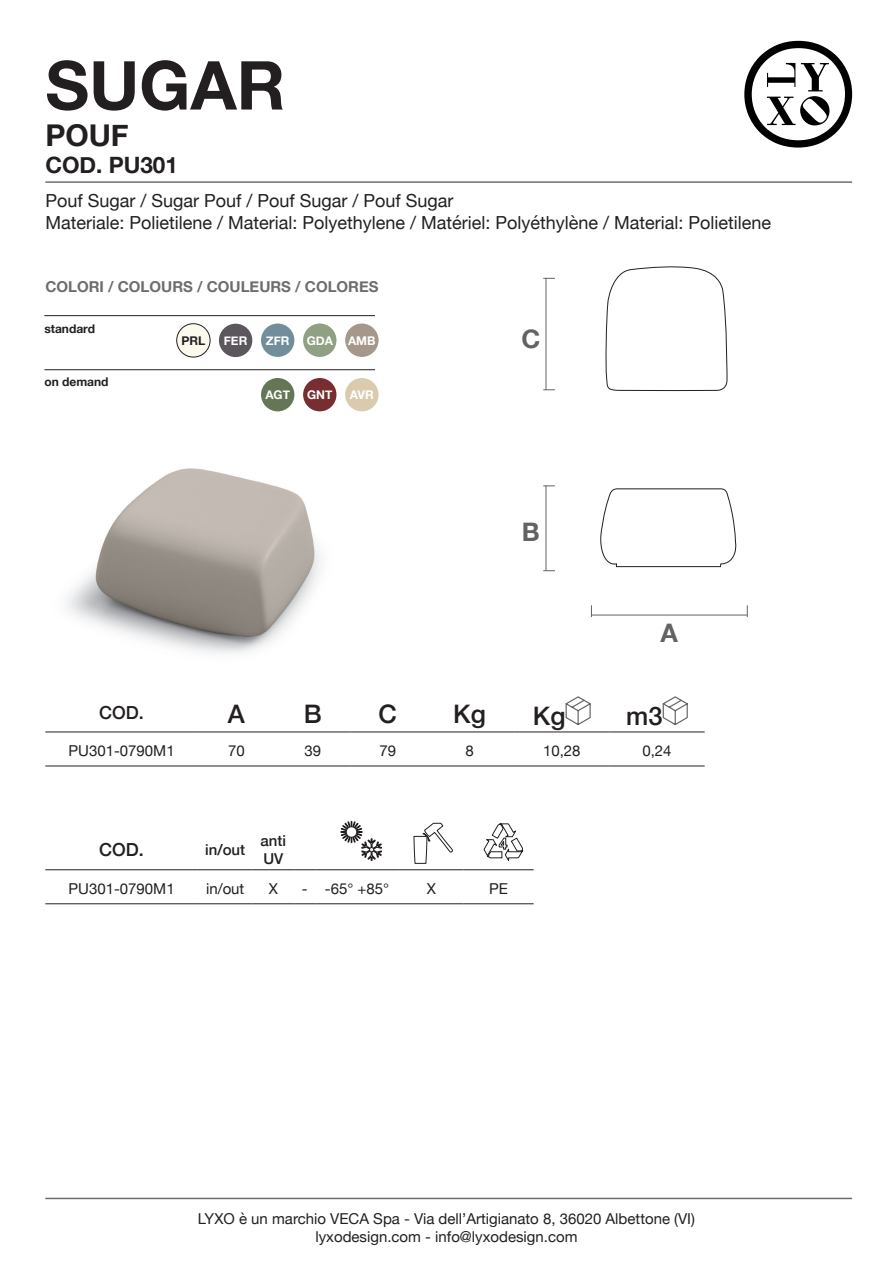
<style>
.page{position:relative;width:893px;height:1263px;background:#fff}
.page>*{position:absolute;margin:0;border:0;box-sizing:border-box;transform-origin:0 0}
.t1{font:700 67.5px "Helvetica Neue";color:#231f20}
.t2{font:700 30px "Helvetica Neue";color:#231f20}
.t3{font:500 25.5px "Helvetica Neue";color:#231f20}
.t4{font:700 25.5px "Helvetica Neue";color:#636366}
.t5{font:700 22.5px "Helvetica Neue";color:#231f20}
.t6{font:18px "Helvetica Neue";color:#231f20}
.t7{font:500 18px "Helvetica Neue";color:#231f20}
.t8{font:15px/18px "Helvetica Neue";color:#231f20;text-align:center}
.t9{font:700 15px "Helvetica Neue";color:#6c6d70}
.t10{font:500 15px "Helvetica Neue";color:#231f20}
.t11{font:700 12px "Helvetica Neue";color:#fff}
.t12{font:700 12px "Helvetica Neue";color:#231f20}
.t13{font:7.5px/9px "Myriad Pro";color:#231f20;text-align:center}
</style>
<div class="page">
<svg style="left:744px;top:41px;width:108px;height:107px"></svg>
<hr style="left:45px;top:181px;width:807px;height:2px;background:#6c6d70">
<hr style="left:45px;top:1198px;width:807px;height:1px;background:#6c6d70">
<div style="left:219px;top:324px;width:33px;height:33px;background:#5c575d;border-radius:50%"></div>
<div style="left:177px;top:324px;width:33px;height:33px;background:#fcfaef;border-radius:50%"></div>
<div style="left:177px;top:324px;width:33px;height:33px;border:1px solid #231f20;border-radius:50%"></div>
<div style="left:261px;top:378px;width:33px;height:33px;background:#657656;border-radius:50%"></div>
<div style="left:261px;top:324px;width:33px;height:33px;background:#728e9a;border-radius:50%"></div>
<div style="left:345px;top:324px;width:34px;height:33px;background:#a5988b;border-radius:50%"></div>
<div style="left:303px;top:324px;width:33px;height:33px;background:#91a083;border-radius:50%"></div>
<div style="left:303px;top:378px;width:33px;height:33px;background:#782e30;border-radius:50%"></div>
<div style="left:345px;top:378px;width:34px;height:33px;background:#dacbae;border-radius:50%"></div>
<hr style="left:44px;top:315px;width:331px;height:1px;background:#231f20">
<hr style="left:44px;top:369px;width:331px;height:1px;background:#231f20">
<hr style="left:591px;top:615px;width:156px;height:1px;background:#636366">
<svg style="left:747px;top:605px;width:1px;height:12px"></svg>
<hr style="left:546px;top:278px;width:1px;height:112px;background:#636366">
<svg style="left:543px;top:389px;width:12px;height:1px"></svg>
<svg style="left:543px;top:278px;width:12px;height:1px"></svg>
<hr style="left:546px;top:485px;width:1px;height:86px;background:#636366">
<svg style="left:543px;top:570px;width:12px;height:1px"></svg>
<svg style="left:543px;top:485px;width:12px;height:1px"></svg>
<hr style="left:45px;top:732px;width:153px;height:1px;background:#231f20">
<hr style="left:198px;top:732px;width:77px;height:1px;background:#231f20">
<hr style="left:275px;top:732px;width:75px;height:1px;background:#231f20">
<hr style="left:350px;top:732px;width:75px;height:1px;background:#231f20">
<hr style="left:425px;top:732px;width:89px;height:1px;background:#231f20">
<hr style="left:514px;top:732px;width:95px;height:1px;background:#231f20">
<hr style="left:609px;top:732px;width:96px;height:1px;background:#231f20">
<hr style="left:45px;top:766px;width:153px;height:1px;background:#231f20">
<hr style="left:198px;top:766px;width:77px;height:1px;background:#231f20">
<hr style="left:275px;top:766px;width:75px;height:1px;background:#231f20">
<hr style="left:350px;top:766px;width:75px;height:1px;background:#231f20">
<hr style="left:425px;top:766px;width:89px;height:1px;background:#231f20">
<hr style="left:514px;top:766px;width:95px;height:1px;background:#231f20">
<hr style="left:609px;top:766px;width:96px;height:1px;background:#231f20">
<svg style="left:565px;top:696px;width:26px;height:29px"></svg>
<svg style="left:662px;top:696px;width:26px;height:29px"></svg>
<hr style="left:45px;top:869px;width:153px;height:1px;background:#231f20">
<hr style="left:198px;top:869px;width:55px;height:1px;background:#231f20">
<hr style="left:253px;top:869px;width:41px;height:1px;background:#231f20">
<svg style="left:294px;top:869px;width:21px;height:1px"></svg>
<hr style="left:315px;top:869px;width:84px;height:1px;background:#231f20">
<hr style="left:399px;top:869px;width:65px;height:1px;background:#231f20">
<hr style="left:464px;top:869px;width:70px;height:1px;background:#231f20">
<hr style="left:45px;top:903px;width:153px;height:1px;background:#231f20">
<hr style="left:198px;top:903px;width:55px;height:1px;background:#231f20">
<hr style="left:253px;top:903px;width:41px;height:1px;background:#231f20">
<svg style="left:294px;top:903px;width:21px;height:1px"></svg>
<hr style="left:315px;top:903px;width:84px;height:1px;background:#231f20">
<hr style="left:399px;top:903px;width:65px;height:1px;background:#231f20">
<hr style="left:464px;top:903px;width:70px;height:1px;background:#231f20">
<svg style="left:341px;top:821px;width:41px;height:40px"></svg>
<svg style="left:414px;top:823px;width:39px;height:41px"></svg>
<svg style="left:484px;top:823px;width:39px;height:38px"></svg>
<svg style="left:605px;top:266px;width:122px;height:125px"></svg>
<svg style="left:600px;top:488px;width:137px;height:79px"></svg>
<img style="left:67px;top:468px;width:254px;height:186px">
<p class="t1" style="left:45px;top:33px;width:242px">SUGAR</p>
<p class="t2" style="left:45px;top:111px;width:85px">POUF</p>
<p class="t5" style="left:45px;top:147px;width:134px">COD. PU301</p>
<p class="t6" style="left:45px;top:188px;width:410px">Pouf Sugar / Sugar Pouf / Pouf Sugar / Pouf Sugar</p>
<p class="t6" style="left:45px;top:210px;width:727px">Materiale: Polietilene / Material: Polyethylene / Matériel: Polyéthylène / Material: Polietilene</p>
<p class="t9" style="left:45px;top:275px;width:335px">COLORI / COLOURS / COULEURS / COLORES</p>
<p class="t12" style="left:44px;top:319px;width:52px">standard</p>
<p class="t12" style="left:44px;top:372px;width:66px">on demand</p>
<p class="t12" style="left:182px;top:331px;width:25px">PRL</p>
<p class="t11" style="left:224px;top:331px;width:25px">FER</p>
<p class="t11" style="left:266px;top:331px;width:25px">ZFR</p>
<p class="t11" style="left:307px;top:331px;width:28px">GDA</p>
<p class="t11" style="left:348px;top:331px;width:29px">AMB</p>
<p class="t11" style="left:265px;top:386px;width:26px">AGT</p>
<p class="t11" style="left:307px;top:386px;width:27px">GNT</p>
<p class="t11" style="left:350px;top:386px;width:25px">AVR</p>
<p class="t4" style="left:521px;top:318px;width:20px">C</p>
<p class="t4" style="left:522px;top:512px;width:19px">B</p>
<p class="t4" style="left:661px;top:613px;width:19px">A</p>
<p class="t7" style="left:99px;top:699px;width:46px">COD.</p>
<p class="t3" style="left:228px;top:693px;width:19px">A</p>
<p class="t3" style="left:304px;top:693px;width:19px">B</p>
<p class="t3" style="left:378px;top:693px;width:20px">C</p>
<p class="t3" style="left:453px;top:693px;width:34px">Kg</p>
<p class="t3" style="left:533px;top:695px;width:34px">Kg</p>
<p class="t3" style="left:626px;top:695px;width:38px">m3</p>
<p class="t8" style="left:68px;top:743px;width:108px">PU301-0790M1</p>
<p class="t8" style="left:228px;top:743px;width:18px">70</p>
<p class="t8" style="left:304px;top:743px;width:18px">39</p>
<p class="t8" style="left:379px;top:743px;width:18px">79</p>
<p class="t8" style="left:465px;top:743px;width:10px">8</p>
<p class="t8" style="left:543px;top:743px;width:39px">10,28</p>
<p class="t8" style="left:642px;top:743px;width:31px">0,24</p>
<p class="t7" style="left:99px;top:835px;width:46px">COD.</p>
<p class="t10" style="left:205px;top:837px;width:42px">in/out</p>
<p class="t10" style="left:261px;top:828px;width:27px">anti</p>
<p class="t10" style="left:263px;top:846px;width:21px">UV</p>
<p class="t8" style="left:68px;top:880px;width:108px">PU301-0790M1</p>
<p class="t8" style="left:206px;top:880px;width:40px">in/out</p>
<p class="t8" style="left:269px;top:880px;width:11px">X</p>
<p class="t8" style="left:302px;top:880px;width:7px">-</p>
<p class="t8" style="left:325px;top:880px;width:66px">-65° +85°</p>
<p class="t8" style="left:427px;top:880px;width:11px">X</p>
<p class="t8" style="left:489px;top:880px;width:20px">PE</p>
<p class="t13" style="left:362px;top:881px;width:15px">max<br>Kg</p>
<p class="t13" style="left:426px;top:886px;width:8px">LT</p>
<p class="t13" style="left:493px;top:881px;width:15px">max<br>Kg</p>
<p class="t8" style="left:198px;top:1210px;width:499px">LYXO è un marchio VECA Spa - Via dell’Artigianato 8, 36020 Albettone (VI) lyxodesign.com - info@lyxodesign.com</p>
</div>
